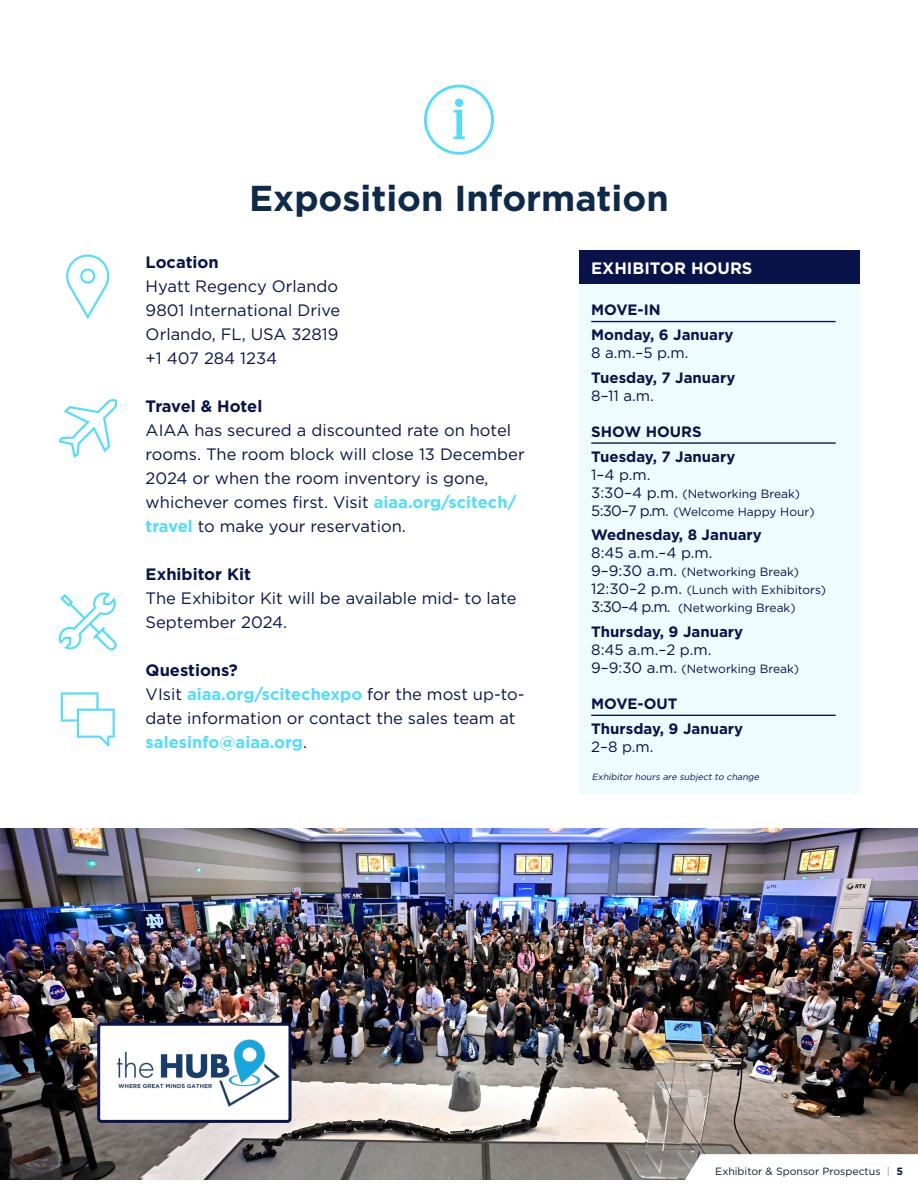
<style>
.page{position:relative;width:918px;height:1188px;background:#fff}
.page>*{position:absolute;margin:0;border:0;box-sizing:border-box;transform-origin:0 0}
.t1{font:700 36px "Gotham";color:#0d2a4b}
.t2{font:16.5px/24px "Gotham";color:#08134a}
.t3{font:700 16.5px "Gotham";color:#08134a}
.t4{font:700 16.5px "Gotham";color:#fff}
.t5{font:700 15px/24.8px "Gotham";color:#08134a}
.t6{font:15px "Gotham";color:#08134a}
.t7{font:12px/18px "Gotham";color:#08134a}
.t8{font:10.5px "Gotham";color:#0b1a2e}
.t9{font:italic 9px "Gotham";color:#08134a}
.s1{font-weight:700;color:#52dcfe}
.s2{font-weight:700}
.s3{font-size:15px}
.s4{color:#939598}
</style>
<div class="page">
<img style="left:0;top:828px;width:918px;height:352px">
<svg style="left:680px;top:1154px;width:238px;height:26px"></svg>
<div style="left:99px;top:1024px;width:191px;height:97px;background:#fff;border-radius:3px"></div>
<div style="left:97px;top:1023px;width:195px;height:100px;border:3px solid #08134a;border-radius:3px"></div>
<svg style="left:424px;top:85px;width:70px;height:70px"></svg>
<svg style="left:66px;top:255px;width:43px;height:64px"></svg>
<svg style="left:58px;top:399px;width:60px;height:59px"></svg>
<svg style="left:58px;top:592px;width:59px;height:58px"></svg>
<svg style="left:61px;top:692px;width:54px;height:54px"></svg>
<div style="left:579px;top:250px;width:281px;height:34px;background:#08134a"></div>
<div style="left:579px;top:284px;width:281px;height:509px;background:#eefbff"></div>
<hr style="left:591px;top:321px;width:245px;height:1px;background:#08134a">
<hr style="left:591px;top:442px;width:245px;height:2px;background:#08134a">
<hr style="left:591px;top:715px;width:245px;height:1px;background:#08134a">
<img style="left:116px;top:1039px;width:164px;height:68px">
<h1 class="t1" style="left:249px;top:174px;width:421px">Exposition Information</h1>
<p class="t3" style="left:146px;top:251px;width:75px">Location</p>
<p class="t2" style="left:146px;top:274px;width:196px">Hyatt Regency Orlando<br>9801 International Drive<br>Orlando, FL, USA 32819 +1 407 284 1234</p>
<p class="t3" style="left:146px;top:395px;width:118px">Travel &amp; Hotel</p>
<p class="t2" style="left:146px;top:418px;width:381px">AIAA has secured a discounted rate on hotel rooms. The room block will close 13 December 2024 or when the room inventory is gone, whichever comes first. Visit <span class="s1">aiaa.org/scitech/ travel</span> to make your reservation.</p>
<p class="t3" style="left:146px;top:563px;width:107px">Exhibitor Kit</p>
<p class="t2" style="left:146px;top:586px;width:372px">The Exhibitor Kit will be available mid- to late<br>September 2024.</p>
<p class="t2" style="left:146px;top:658px;width:381px"><span class="s2">Questions?<br></span>VIsit <span class="s1">aiaa.org/scitechexpo</span> for the most up-to&shy;date information or contact the sales team at <span class="s1">salesinfo@aiaa.org</span>.</p>
<p class="t4" style="left:591px;top:257px;width:163px">EXHIBITOR HOURS</p>
<p class="t5" style="left:591px;top:298px;width:144px">MOVE-IN<br>Monday, 6 January</p>
<p class="t6" style="left:591px;top:343px;width:96px">8 a.m.–5 p.m.</p>
<p class="t5" style="left:591px;top:365px;width:146px">Tuesday, 7 January</p>
<p class="t6" style="left:591px;top:386px;width:62px">8–11 a.m.</p>
<p class="t5" style="left:591px;top:419px;width:146px">SHOW HOURS<br>Tuesday, 7 January</p>
<p class="t6" style="left:591px;top:465px;width:58px">1–4 p.m.</p>
<p class="t7" style="left:591px;top:484px;width:225px"><span class="s3">3:30–4 p.m.</span> (Networking Break)<br><span class="s3">5:30–7 p.m.</span> (Welcome Happy Hour)</p>
<p class="t5" style="left:591px;top:523px;width:172px">Wednesday, 8 January</p>
<p class="t6" style="left:591px;top:544px;width:120px">8:45 a.m.–4 p.m.</p>
<p class="t7" style="left:591px;top:563px;width:236px"><span class="s3">9–9:30 a.m.</span> (Networking Break)<br><span class="s3">12:30–2 p.m.</span> (Lunch with Exhibitors)<br><span class="s3">3:30–4 p.m.</span> (Networking Break)</p>
<p class="t5" style="left:591px;top:619px;width:153px">Thursday, 9 January</p>
<p class="t6" style="left:591px;top:640px;width:119px">8:45 a.m.–2 p.m.</p>
<p class="t7" style="left:591px;top:660px;width:209px"><span class="s3">9–9:30 a.m.</span> (Networking Break)</p>
<p class="t5" style="left:591px;top:691px;width:153px">MOVE-OUT<br>Thursday, 9 January</p>
<p class="t6" style="left:591px;top:737px;width:61px">2–8 p.m.</p>
<p class="t9" style="left:592px;top:771px;width:171px">Exhibitor hours are subject to change</p>
<p class="t8" style="left:715px;top:1164px;width:189px">Exhibitor &amp; Sponsor Prospectus <span class="s4">|</span> <span class="s2">5</span></p>
</div>
